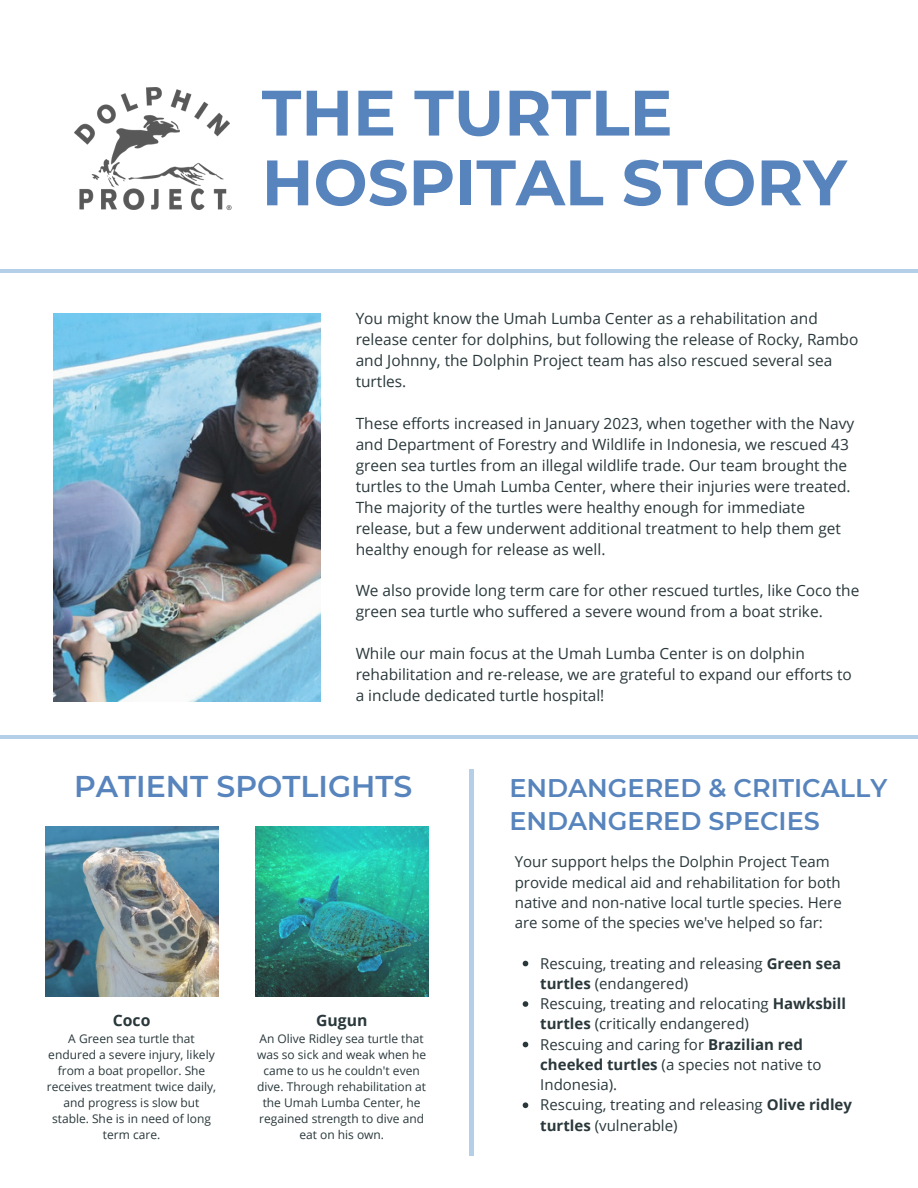
<style>
.page{position:relative;width:918px;height:1188px;background:#fff}
.page>*{position:absolute;margin:0;border:0;box-sizing:border-box;transform-origin:0 0}
.t1{font:700 64.05px/69.8px "Montserrat";color:#5784bd}
.t2{font:600 30px "Montserrat";color:#5784bd}
.t3{font:600 25.5px/32.7px "Montserrat";color:#5784bd}
.t4{font:700 15.75px "Open Sans";color:#2a383b}
.t5{font:15.45px/21px "Open Sans";color:#2a383b}
.t6{font:15px/20.2px "Open Sans";color:#2a383b}
.t7{font:12px/16px "Open Sans";color:#2a383b;text-align:center}
.s1{font-weight:700}
</style>
<div class="page">
<hr style="left:0;top:270px;width:918px;height:3px;background:#6d9fd3">
<hr style="left:0;top:736px;width:918px;height:3px;background:#6d9fd3">
<img style="left:255px;top:827px;width:173px;height:169px">
<img style="left:45px;top:827px;width:173px;height:169px">
<img style="left:54px;top:314px;width:267px;height:388px">
<hr style="left:470px;top:769px;width:3px;height:387px;background:#6d9fd3">
<img style="left:74px;top:87px;width:158px;height:123px">
<svg style="left:523px;top:961px;width:5px;height:5px"></svg>
<svg style="left:523px;top:1001px;width:5px;height:6px"></svg>
<svg style="left:523px;top:1042px;width:5px;height:5px"></svg>
<svg style="left:523px;top:1102px;width:5px;height:6px"></svg>
<p class="t1" style="left:262px;top:78px;width:586px">THE TURTLE<br>HOSPITAL STORY</p>
<p class="t5" style="left:356px;top:308px;width:504px">You might know the Umah Lumba Center as a rehabilitation and release center for dolphins, but following the release of Rocky, Rambo and Johnny, the Dolphin Project team has also rescued several sea turtles.</p>
<p class="t5" style="left:356px;top:412px;width:500px">These efforts increased in January 2023, when together with the Navy and Department of Forestry and Wildlife in Indonesia, we rescued 43 green sea turtles from an illegal wildlife trade. Our team brought the turtles to the Umah Lumba Center, where their injuries were treated.<br>The majority of the turtles were healthy enough for immediate release, but a few underwent additional treatment to help them get healthy enough for release as well.</p>
<p class="t5" style="left:356px;top:580px;width:505px">We also provide long term care for other rescued turtles, like Coco the green sea turtle who suffered a severe wound from a boat strike.</p>
<p class="t5" style="left:356px;top:643px;width:498px">While our main focus at the Umah Lumba Center is on dolphin rehabilitation and re-release, we are grateful to expand our efforts to a include dedicated turtle hospital!</p>
<p class="t2" style="left:74px;top:768px;width:340px">PATIENT SPOTLIGHTS</p>
<p class="t4" style="left:113px;top:1010px;width:39px">Coco</p>
<p class="t7" style="left:47px;top:1031px;width:171px">A Green sea turtle that endured a severe injury, likely from a boat propellor. She receives treatment twice daily, and progress is slow but stable. She is in need of long term care.</p>
<p class="t4" style="left:316px;top:1010px;width:53px">Gugun</p>
<p class="t7" style="left:257px;top:1031px;width:171px">An Olive Ridley sea turtle that was so sick and weak when he came to us he couldn't even dive. Through rehabilitation at the Umah Lumba Center, he regained strength to dive and eat on his own.</p>
<p class="t3" style="left:509px;top:772px;width:379px">ENDANGERED &amp; CRITICALLY<br>ENDANGERED SPECIES</p>
<p class="t6" style="left:515px;top:851px;width:328px">Your support helps the Dolphin Project Team provide medical aid and rehabilitation for both native and non-native local turtle species. Here</p>
<p class="t6" style="left:515px;top:912px;width:310px">are some of the species we've helped so far:</p>
<p class="t6" style="left:540px;top:953px;width:302px">Rescuing, treating and releasing <span class="s1">Green sea turtles</span> (endangered)</p>
<p class="t6" style="left:540px;top:993px;width:307px">Rescuing, treating and relocating <span class="s1">Hawksbill turtles</span> (critically endangered)</p>
<p class="t6" style="left:540px;top:1034px;width:283px">Rescuing and caring for <span class="s1">Brazilian red cheeked turtles</span> (a species not native to<br>Indonesia).</p>
<p class="t6" style="left:540px;top:1094px;width:313px">Rescuing, treating and releasing <span class="s1">Olive ridley turtles</span> (vulnerable)</p>
</div>
